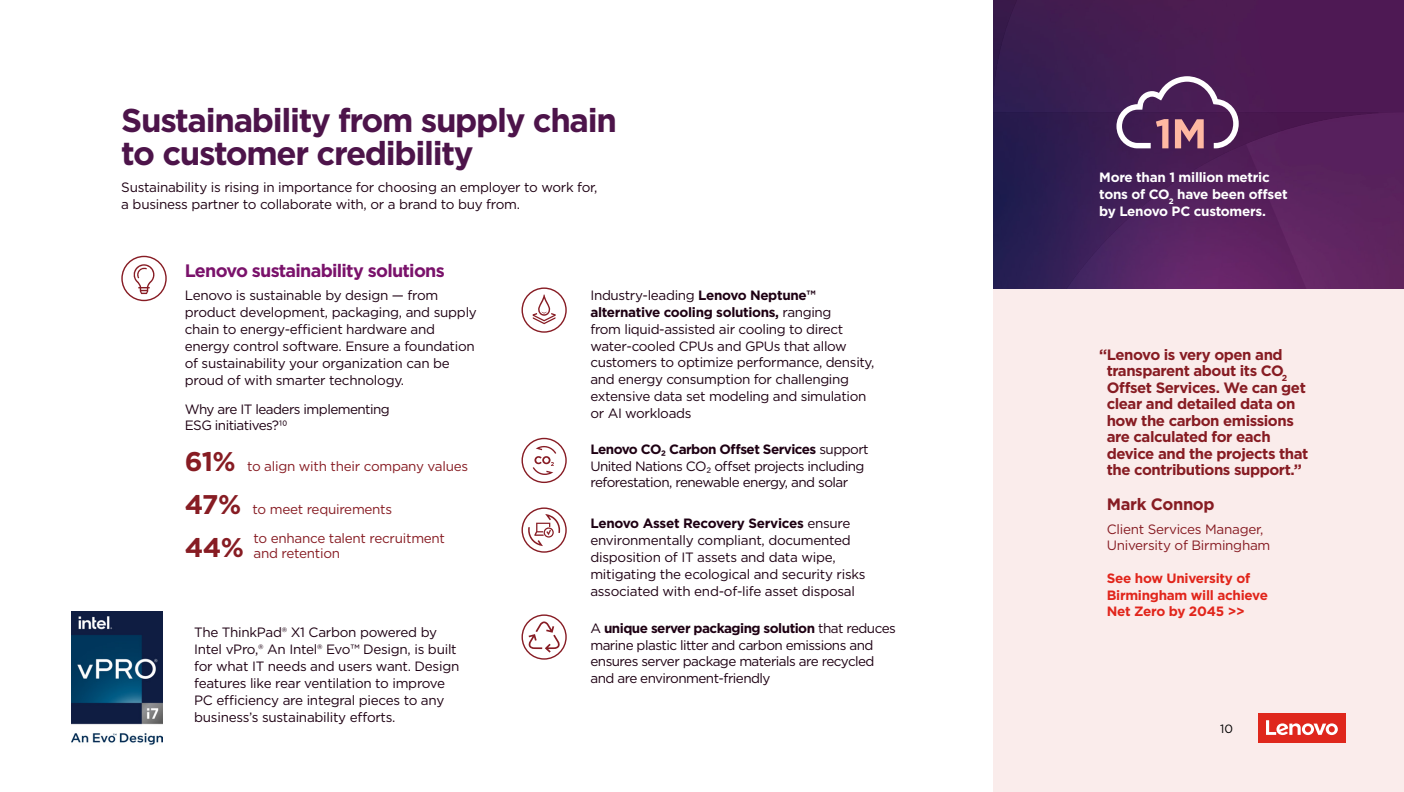
<style>
.page{position:relative;width:1404px;height:792px;background:#fff}
.page>*{position:absolute;margin:0;border:0;box-sizing:border-box;transform-origin:0 0}
.t1{font:700 33px/33px "Gotham";letter-spacing:-.04em;color:#4d144a}
.t2{font:700 27px "Gotham";color:#871c23}
.t3{font:700 18px "Gotham";letter-spacing:-.04em;color:#7a126b}
.t4{font:700 16.5px "Gotham";letter-spacing:-.02em;color:#871c23}
.t5{font:700 15px/16.5px "Gotham";letter-spacing:-.03em;color:#871c23}
.t6{font:13.5px/16.8px "Gotham";letter-spacing:-.025em;color:#1e0013}
.t7{font:13.5px/15px "Gotham";letter-spacing:-.02em;color:#871c23}
.t8{font:700 13.5px/16.8px "Gotham";letter-spacing:-.02em;color:#fff}
.t9{font:700 13.5px/16.5px "Gotham";letter-spacing:-.02em;color:#e1251b}
.t10{font:12px "Gotham";color:#000}
.s1{font-weight:700;font-size:27px}
.s2{font-weight:700}
</style>
<div class="page">
<img style="left:993px;top:0;width:410px;height:289px">
<div style="left:993px;top:289px;width:411px;height:503px;background:#faeceb"></div>
<svg style="left:522px;top:287px;width:45px;height:46px"></svg>
<svg style="left:522px;top:438px;width:45px;height:45px"></svg>
<svg style="left:522px;top:614px;width:45px;height:45px"></svg>
<svg style="left:522px;top:507px;width:45px;height:45px"></svg>
<svg style="left:121px;top:256px;width:46px;height:45px"></svg>
<svg style="left:1116px;top:76px;width:123px;height:72px"></svg>
<div style="left:1258px;top:713px;width:88px;height:30px;background:#df271c"></div>
<svg style="left:1266px;top:720px;width:72px;height:15px"></svg>
<img style="left:71px;top:611px;width:91px;height:134px">
<h1 class="t1" style="left:121px;top:103px;width:497px">Sustainability from supply chain to customer credibility</h1>
<p class="t6" style="left:121px;top:179px;width:478px">Sustainability is rising in importance for choosing an employer to work for, a business partner to collaborate with, or a brand to buy from.</p>
<h3 class="t3" style="left:185px;top:258px;width:262px">Lenovo sustainability solutions</h3>
<p class="t6" style="left:185px;top:287px;width:294px">Lenovo is sustainable by design — from product development, packaging, and supply chain to energy-efficient hardware and energy control software. Ensure a foundation of sustainability your organization can be proud of with smarter technology.</p>
<p class="t6" style="left:185px;top:400px;width:207px">Why are IT leaders implementing<br>ESG initiatives?10</p>
<p class="t7" style="left:185px;top:458px;width:285px"><span class="s1">61%</span> to align with their company values</p>
<p class="t7" style="left:185px;top:501px;width:209px"><span class="s1">47%</span> to meet requirements</p>
<h2 class="t2" style="left:185px;top:529px;width:61px">44%</h2>
<p class="t7" style="left:254px;top:530px;width:193px">to enhance talent recruitment and retention</p>
<p class="t6" style="left:194px;top:624px;width:267px">The ThinkPad® X1 Carbon powered by Intel vPro,® An Intel® Evo™ Design, is built for what IT needs and users want. Design features like rear ventilation to improve PC efficiency are integral pieces to any business’s sustainability efforts.</p>
<p class="t6" style="left:590px;top:286px;width:286px">Industry-leading <span class="s2">Lenovo Neptune™ alternative cooling solutions,</span> ranging<br>from liquid-assisted air cooling to direct water-cooled CPUs and GPUs that allow customers to optimize performance, density, and energy consumption for challenging extensive data set modeling and simulation or AI workloads</p>
<p class="t6" style="left:590px;top:440px;width:280px"><span class="s2">Lenovo CO₂ Carbon Offset Services</span> support<br>United Nations CO₂ offset projects including reforestation, renewable energy, and solar</p>
<p class="t6" style="left:590px;top:515px;width:277px"><span class="s2">Lenovo Asset Recovery Services</span> ensure environmentally compliant, documented disposition of IT assets and data wipe, mitigating the ecological and security risks associated with end-of-life asset disposal</p>
<p class="t6" style="left:590px;top:619px;width:307px">A <span class="s2">unique server packaging solution</span> that reduces marine plastic litter and carbon emissions and ensures server package materials are recycled and are environment-friendly</p>
<p class="t8" style="left:1099px;top:169px;width:190px">More than 1 million metric tons of CO<sub>2</sub> have been offset by Lenovo PC customers.</p>
<p class="t5" style="left:1107px;top:346px;width:203px;text-indent:-8px">“Lenovo is very open and transparent about its CO<sub>2<br></sub>Offset Services. We can get clear and detailed data on how the carbon emissions are calculated for each device and the projects that the contributions support.”</p>
<p class="t4" style="left:1107px;top:493px;width:110px">Mark Connop</p>
<p class="t7" style="left:1107px;top:520px;width:165px;line-height:16.5px">Client Services Manager,<br>University of Birmingham</p>
<p class="t9" style="left:1107px;top:570px;width:163px">See how University of<br>Birmingham will achieve<br>Net Zero by 2045 &gt;&gt;</p>
<p class="t10" style="left:1220px;top:721px;width:14px">10</p>
</div>
